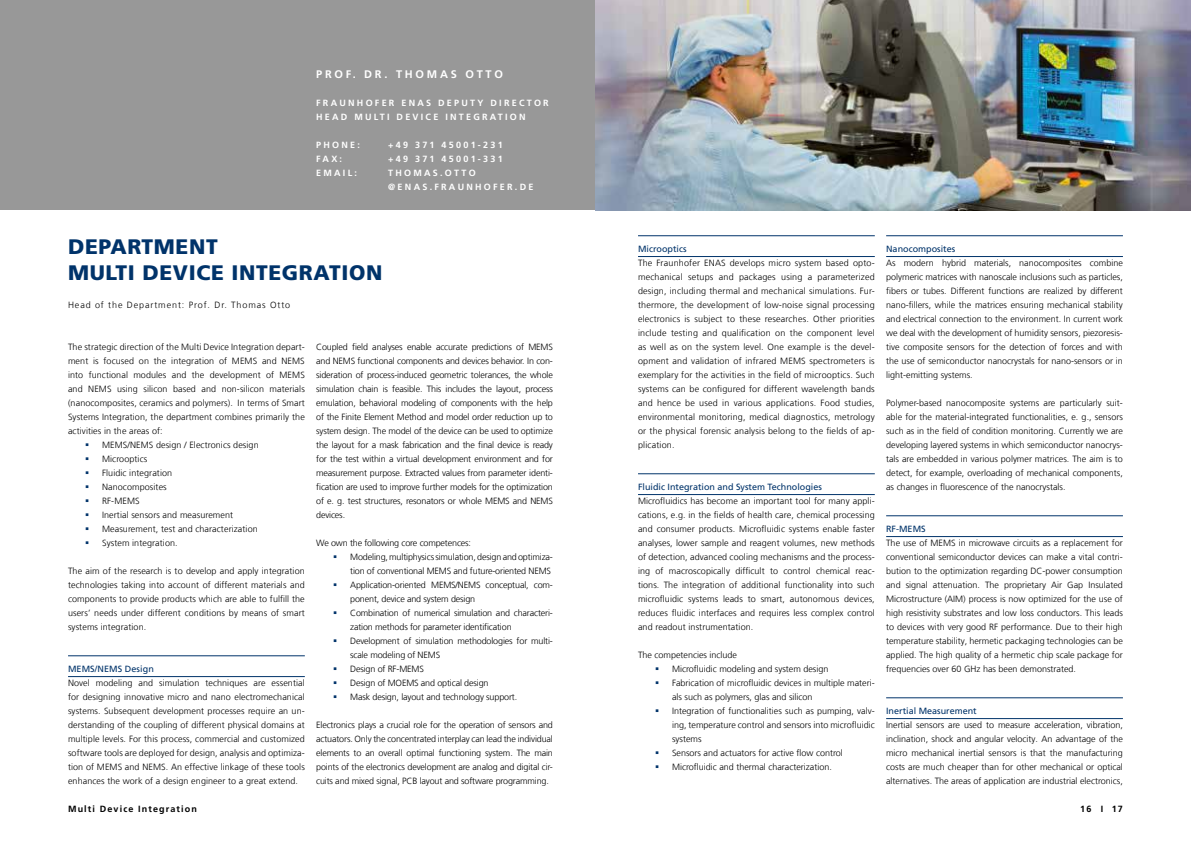
<style>
.page{position:relative;width:1191px;height:842px;background:#fff}
.page>*{position:absolute;margin:0;border:0;box-sizing:border-box;transform-origin:0 0}
.t1{font:900 21px/26px "Frutiger LT Com";letter-spacing:.03em;color:#00336a}
.t2{font:700 11px "Frutiger LT Com";letter-spacing:.25em;color:#fff}
.t3{font:300 9px/14px "Frutiger LT Com";color:#000;text-align:justify}
.t4{font:700 9px/14px "Frutiger LT Com";letter-spacing:.25em;color:#fff}
.t5{font:9px "Frutiger LT Com";color:#00336a}
.t6{font:300 9px "Frutiger LT Com";letter-spacing:.1em;color:#000}
.t7{font:700 9px "Frutiger LT Com";letter-spacing:.125em;color:#000}
</style>
<div class="page">
<hr style="left:68px;top:656px;width:237px;height:1px;background:#00336a">
<hr style="left:68px;top:676px;width:237px;height:1px;background:#00336a">
<hr style="left:638px;top:236px;width:236px;height:1px;background:#00336a">
<hr style="left:638px;top:256px;width:236px;height:1px;background:#00336a">
<hr style="left:638px;top:474px;width:236px;height:1px;background:#00336a">
<hr style="left:638px;top:494px;width:236px;height:1px;background:#00336a">
<hr style="left:886px;top:236px;width:237px;height:1px;background:#00336a">
<hr style="left:886px;top:256px;width:237px;height:1px;background:#00336a">
<hr style="left:886px;top:516px;width:237px;height:1px;background:#00336a">
<hr style="left:886px;top:536px;width:237px;height:1px;background:#00336a">
<hr style="left:886px;top:698px;width:237px;height:1px;background:#00336a">
<hr style="left:886px;top:718px;width:237px;height:1px;background:#00336a">
<div style="left:0;top:0;width:1191px;height:210px;background:#989898"></div>
<img style="left:595px;top:0;width:596px;height:210px">
<p class="t2" style="left:316px;top:68px;width:188px">PROF. DR. THOMAS OTTO</p>
<p class="t4" style="left:316px;top:96px;width:234px">FRAUNHOFER ENAS DEPUTY DIRECTOR<br>HEAD MULTI DEVICE INTEGRATION</p>
<p class="t4" style="left:316px;top:138px;width:45px">PHONE:</p>
<p class="t4" style="left:388px;top:138px;width:116px">+49 371 45001-231</p>
<p class="t4" style="left:316px;top:152px;width:27px">FAX:</p>
<p class="t4" style="left:388px;top:152px;width:116px">+49 371 45001-331</p>
<p class="t4" style="left:316px;top:166px;width:42px">EMAIL:</p>
<p class="t4" style="left:388px;top:166px;width:147px">THOMAS.OTTO @ENAS.FRAUNHOFER.DE</p>
<h1 class="t1" style="left:68px;top:234px;width:316px">DEPARTMENT<br>MULTI DEVICE INTEGRATION</h1>
<p class="t5" style="left:638px;top:244px;width:50px">Microoptics</p>
<p class="t3" style="left:638px;top:256px;width:238px">The Fraunhofer ENAS develops micro system based opto&shy;mechanical setups and packages using a parameterized design, including thermal and mechanical simulations. Fur&shy;thermore, the development of low-noise signal processing electronics is subject to these researches. Other priorities include testing and qualification on the component level as well as on the system level. One example is the devel&shy;opment and validation of infrared MEMS spectrometers is exemplary for the activities in the field of microoptics. Such systems can be configured for different wavelength bands and hence be used in various applications. Food studies, environmental monitoring, medical diagnostics, metrology or the physical forensic analysis belong to the fields of ap&shy;plication.</p>
<p class="t5" style="left:638px;top:482px;width:185px">Fluidic Integration and System Technologies</p>
<p class="t3" style="left:638px;top:494px;width:238px">Microfluidics has become an important tool for many appli&shy;cations, e.g. in the fields of health care, chemical processing and consumer products. Microfluidic systems enable faster analyses, lower sample and reagent volumes, new methods of detection, advanced cooling mechanisms and the process&shy;ing of macroscopically difficult to control chemical reac&shy;tions. The integration of additional functionality into such microfluidic systems leads to smart, autonomous devices, reduces fluidic interfaces and requires less complex control and readout instrumentation.</p>
<p class="t3" style="left:672px;top:648px;width:204px;text-align:left;text-indent:-34px">The competencies include<br>Microfluidic modeling and system design<br>Fabrication of microfluidic devices in multiple materi&shy;als such as polymers, glas and silicon<br>Integration of functionalities such as pumping, valv&shy;ing, temperature control and sensors into microfluidic systems<br>Sensors and actuators for active flow control Microfluidic and thermal characterization.</p>
<p class="t6" style="left:68px;top:300px;width:224px">Head of the Department: Prof. Dr. Thomas Otto</p>
<p class="t3" style="left:316px;top:340px;width:238px">Coupled field analyses enable accurate predictions of MEMS and NEMS functional components and devices behavior. In con&shy;sideration of process-induced geometric tolerances, the whole simulation chain is feasible. This includes the layout, process emulation, behavioral modeling of components with the help of the Finite Element Method and model order reduction up to system design. The model of the device can be used to optimize the layout for a mask fabrication and the final device is ready for the test within a virtual development environment and for measurement purpose. Extracted values from parameter identi&shy;fication are used to improve further models for the optimization of e. g. test structures, resonators or whole MEMS and NEMS devices.</p>
<p class="t3" style="left:350px;top:536px;width:204px;text-align:left;text-indent:-34px">We own the following core competences:<br>Modeling, multiphysics simulation, design and optimiza&shy;tion of conventional MEMS and future-oriented NEMS Application-oriented MEMS/NEMS conceptual, com&shy;ponent, device and system design<br>Combination of numerical simulation and characteri&shy;zation methods for parameter identification Development of simulation methodologies for multi&shy;scale modeling of NEMS<br>Design of RF-MEMS<br>Design of MOEMS and optical design<br>Mask design, layout and technology support.</p>
<p class="t3" style="left:316px;top:718px;width:238px">Electronics plays a crucial role for the operation of sensors and actuators. Only the concentrated interplay can lead the individual elements to an overall optimal functioning system. The main points of the electronics development are analog and digital cir&shy;cuits and mixed signal, PCB layout and software programming.</p>
<p class="t3" style="left:68px;top:340px;width:237px">The strategic direction of the Multi Device Integration depart-</p>
<p class="t3" style="left:68px;top:354px;width:238px">ment is focused on the integration of MEMS and NEMS</p>
<p class="t3" style="left:68px;top:368px;width:238px">into functional modules and the development of MEMS</p>
<p class="t3" style="left:68px;top:382px;width:238px">and NEMS using silicon based and non-silicon materials</p>
<p class="t3" style="left:68px;top:396px;width:238px">(nanocomposites, ceramics and polymers). In terms of Smart</p>
<p class="t3" style="left:68px;top:410px;width:238px">Systems Integration, the department combines primarily the</p>
<p class="t3" style="left:68px;top:424px;width:96px">activities in the areas of:</p>
<p class="t3" style="left:102px;top:438px;width:158px">MEMS/NEMS design / Electronics design</p>
<p class="t3" style="left:102px;top:452px;width:47px">Microoptics</p>
<p class="t3" style="left:102px;top:466px;width:72px">Fluidic integration</p>
<p class="t3" style="left:102px;top:480px;width:66px">Nanocomposites</p>
<p class="t3" style="left:102px;top:494px;width:39px">RF-MEMS</p>
<p class="t3" style="left:102px;top:508px;width:133px">Inertial sensors and measurement</p>
<p class="t3" style="left:102px;top:522px;width:157px">Measurement, test and characterization</p>
<p class="t3" style="left:102px;top:536px;width:77px">System integration.</p>
<p class="t3" style="left:68px;top:564px;width:238px">The aim of the research is to develop and apply integration technologies taking into account of different materials and components to provide products which are able to fulfill the users’ needs under different conditions by means of smart systems integration.</p>
<p class="t5" style="left:68px;top:664px;width:87px">MEMS/NEMS Design</p>
<p class="t3" style="left:68px;top:676px;width:238px">Novel modeling and simulation techniques are essential for designing innovative micro and nano electromechanical systems. Subsequent development processes require an un&shy;derstanding of the coupling of different physical domains at multiple levels. For this process, commercial and customized software tools are deployed for design, analysis and optimiza&shy;tion of MEMS and NEMS. An effective linkage of these tools enhances the work of a design engineer to a great extend.</p>
<p class="t5" style="left:886px;top:244px;width:71px">Nanocomposites</p>
<p class="t3" style="left:886px;top:256px;width:238px">As modern hybrid materials, nanocomposites combine polymeric matrices with nanoscale inclusions such as particles, fibers or tubes. Different functions are realized by different nano-fillers, while the matrices ensuring mechanical stability and electrical connection to the environment. In current work we deal with the development of humidity sensors, piezoresis&shy;tive composite sensors for the detection of forces and with the use of semiconductor nanocrystals for nano-sensors or in light-emitting systems.</p>
<p class="t3" style="left:886px;top:396px;width:238px">Polymer-based nanocomposite systems are particularly suit&shy;able for the material-integrated functionalities, e. g., sensors such as in the field of condition monitoring. Currently we are developing layered systems in which semiconductor nanocrys&shy;tals are embedded in various polymer matrices. The aim is to detect, for example, overloading of mechanical components, as changes in fluorescence of the nanocrystals.</p>
<p class="t5" style="left:886px;top:524px;width:41px">RF-MEMS</p>
<p class="t3" style="left:886px;top:536px;width:238px">The use of MEMS in microwave circuits as a replacement for conventional semiconductor devices can make a vital contri&shy;bution to the optimization regarding DC-power consumption and signal attenuation. The proprietary Air Gap Insulated Microstructure (AIM) process is now optimized for the use of high resistivity substrates and low loss conductors. This leads to devices with very good RF performance. Due to their high temperature stability, hermetic packaging technologies can be applied. The high quality of a hermetic chip scale package for frequencies over 60 GHz has been demonstrated.</p>
<p class="t5" style="left:886px;top:706px;width:92px">Inertial Measurement</p>
<p class="t3" style="left:886px;top:718px;width:238px">Inertial sensors are used to measure acceleration, vibration, inclination, shock and angular velocity. An advantage of the micro mechanical inertial sensors is that the manufacturing costs are much cheaper than for other mechanical or optical alternatives. The areas of application are industrial electronics,</p>
<p class="t7" style="left:68px;top:804px;width:130px">Multi Device Integration</p>
<p class="t7" style="left:1080px;top:804px;width:44px">16 I 17</p>
</div>
